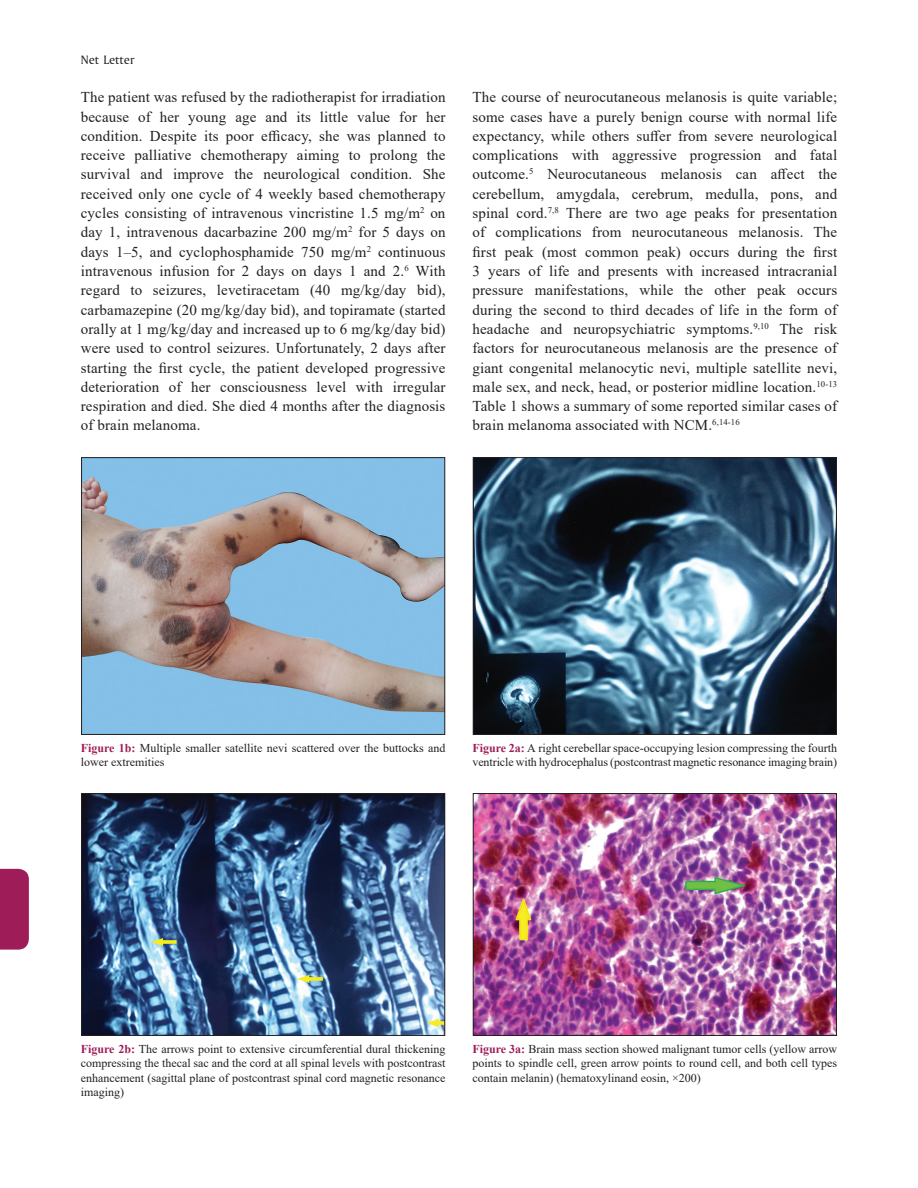
<style>
.page{position:relative;width:918px;height:1188px;background:#fff}
.page>*{position:absolute;margin:0;border:0;box-sizing:border-box;transform-origin:0 0}
.TX{font:15px/19.4px "Times New Roman";letter-spacing:.01em;color:#231f20;text-align:justify}
.t1{font:12.75px "Amerigo BT Roman A";color:#231f20}
.FGC{font:12px/14.4px "Times New Roman";color:#231f20;text-align:justify}
.s1{font-weight:700;color:#9e1d58}
</style>
<div class="page">
<div style="left:0;top:869px;width:29px;height:81px;background:#9e1d58"></div>
<img style="left:83px;top:795px;width:360px;height:239px">
<div style="left:81px;top:793px;width:364px;height:243px;border:1px solid #231f20"></div>
<img style="left:475px;top:795px;width:360px;height:239px">
<div style="left:473px;top:793px;width:364px;height:243px;border:1px solid #231f20"></div>
<img style="left:83px;top:459px;width:360px;height:274px">
<div style="left:81px;top:457px;width:364px;height:278px;border:1px solid #231f20"></div>
<img style="left:475px;top:459px;width:360px;height:274px">
<div style="left:473px;top:457px;width:364px;height:278px;border:1px solid #231f20"></div>
<p class="t1" style="left:81px;top:52px;width:55px">Net Letter</p>
<p class="TX" style="left:81px;top:87px;width:366px">The patient was refused by the radiotherapist for irradiation because of her young age and its little value for her condition. Despite its poor efficacy, she was planned to receive palliative chemotherapy aiming to prolong the survival and improve the neurological condition. She received only one cycle of 4 weekly based chemotherapy cycles consisting of intravenous vincristine 1.5 mg/m<sup>2</sup> on day 1, intravenous dacarbazine 200 mg/m<sup>2</sup> for 5 days on days 1–5, and cyclophosphamide 750 mg/m<sup>2</sup> continuous intravenous infusion for 2 days on days 1 and 2.<sup>6</sup> With regard to seizures, levetiracetam (40 mg/kg/day bid), carbamazepine (20 mg/kg/day bid), and topiramate (started orally at 1 mg/kg/day and increased up to 6 mg/kg/day bid) were used to control seizures. Unfortunately, 2 days after starting the first cycle, the patient developed progressive deterioration of her consciousness level with irregular respiration and died. She died 4 months after the diagnosis of brain melanoma.</p>
<p class="TX" style="left:473px;top:87px;width:366px">The course of neurocutaneous melanosis is quite variable; some cases have a purely benign course with normal life expectancy, while others suffer from severe neurological complications with aggressive progression and fatal outcome.<sup>5</sup> Neurocutaneous melanosis can affect the cerebellum, amygdala, cerebrum, medulla, pons, and spinal cord.<sup>7,8</sup> There are two age peaks for presentation of complications from neurocutaneous melanosis. The first peak (most common peak) occurs during the first 3 years of life and presents with increased intracranial pressure manifestations, while the other peak occurs during the second to third decades of life in the form of headache and neuropsychiatric symptoms.<sup>9,10</sup> The risk factors for neurocutaneous melanosis are the presence of giant congenital melanocytic nevi, multiple satellite nevi, male sex, and neck, head, or posterior midline location.<sup>10‑13<br></sup>Table 1 shows a summary of some reported similar cases of brain melanoma associated with NCM.<sup>6,14‑16</sup></p>
<p class="FGC" style="left:81px;top:740px;width:366px"><span class="s1">Figure 1b:</span> Multiple smaller satellite nevi scattered over the buttocks and lower extremities</p>
<p class="FGC" style="left:473px;top:740px;width:366px"><span class="s1">Figure 2a:</span> A right cerebellar space‑occupying lesion compressing the fourth ventricle with hydrocephalus (postcontrast magnetic resonance imaging brain)</p>
<p class="FGC" style="left:81px;top:1041px;width:366px"><span class="s1">Figure 2b:</span> The arrows point to extensive circumferential dural thickening compressing the thecal sac and the cord at all spinal levels with postcontrast enhancement (sagittal plane of postcontrast spinal cord magnetic resonance imaging)</p>
<p class="FGC" style="left:473px;top:1041px;width:366px"><span class="s1">Figure 3a:</span> Brain mass section showed malignant tumor cells (yellow arrow points to spindle cell, green arrow points to round cell, and both cell types contain melanin) (hematoxylinand eosin, ×200)</p>
</div>
